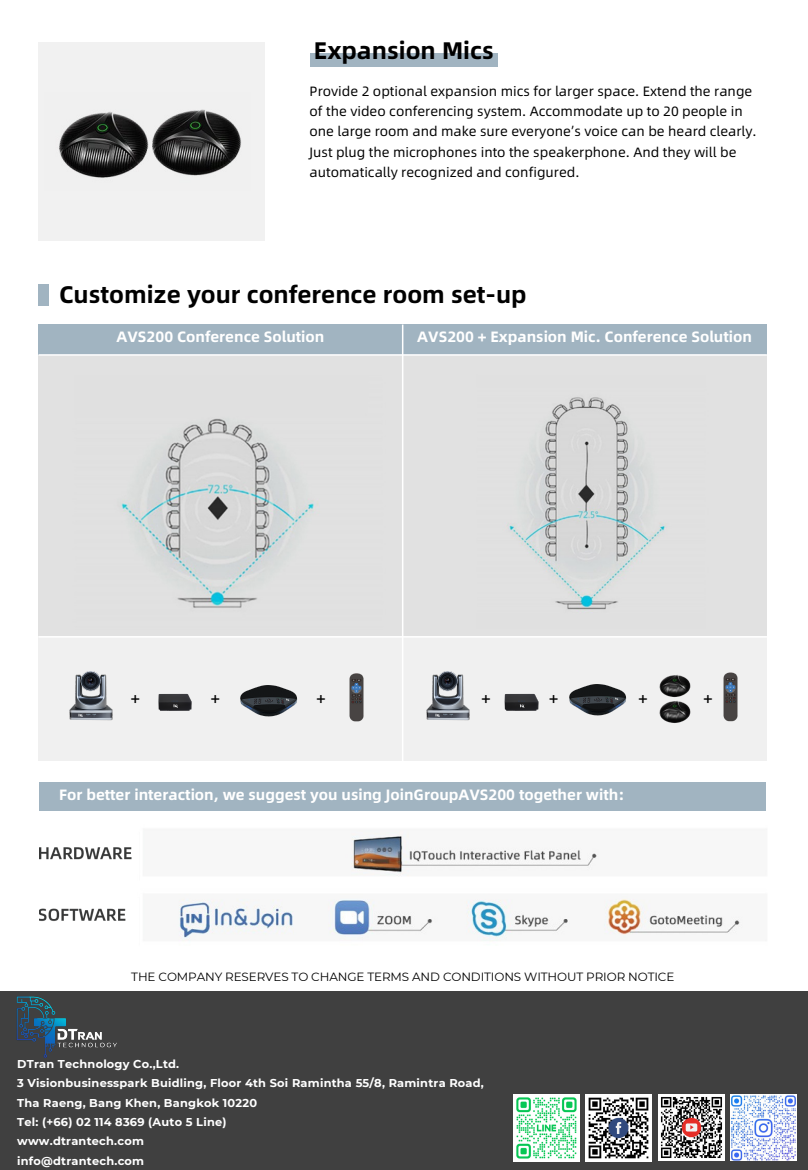
<style>
.page{position:relative;width:808px;height:1170px;background:#fff}
.page>*{position:absolute;margin:0;border:0;box-sizing:border-box;transform-origin:0 0}
.t1{font:700 24px "Alibaba Pu Hui Ti";color:#000}
.t2{font:16.5px "Alibaba Pu Hui Ti";color:#000}
.t3{font:700 15px "Alibaba Pu Hui Ti";color:#fff}
.t4{font:13.5px/20.2px "Alibaba Pu Hui Ti";color:#000}
.t5{font:12px "Montserrat";letter-spacing:-.01em;color:#000}
.t6{font:700 11.4px "Montserrat";letter-spacing:.02em;color:#fff}
</style>
<div class="page">
<div style="left:0;top:991px;width:808px;height:179px;background:#404040"></div>
<div style="left:39px;top:783px;width:727px;height:27px;background:#a1b4c1"></div>
<div style="left:38px;top:325px;width:365px;height:30px;background:#a1b4c1"></div>
<div style="left:403px;top:325px;width:364px;height:30px;background:#a1b4c1"></div>
<div style="left:38px;top:355px;width:365px;height:282px;background:#e1e1e1"></div>
<div style="left:403px;top:355px;width:364px;height:282px;background:#e1e1e1"></div>
<div style="left:38px;top:637px;width:365px;height:124px;background:#f0f0f0"></div>
<div style="left:403px;top:637px;width:364px;height:124px;background:#f0f0f0"></div>
<hr style="left:402px;top:325px;width:1px;height:436px;background:#fff">
<hr style="left:38px;top:354px;width:729px;height:2px;background:#fff">
<hr style="left:38px;top:636px;width:729px;height:2px;background:#fff">
<img style="left:39px;top:847px;width:93px;height:74px">
<div style="left:38px;top:43px;width:227px;height:198px;background:#f1f1f1"></div>
<img style="left:59px;top:109px;width:182px;height:69px">
<img style="left:426px;top:671px;width:44px;height:50px">
<img style="left:504px;top:693px;width:35px;height:18px">
<img style="left:569px;top:684px;width:58px;height:32px">
<img style="left:723px;top:672px;width:15px;height:50px">
<img style="left:69px;top:671px;width:44px;height:50px">
<img style="left:158px;top:693px;width:34px;height:18px">
<img style="left:240px;top:685px;width:58px;height:32px">
<img style="left:349px;top:673px;width:15px;height:49px">
<img style="left:659px;top:674px;width:32px;height:49px">
<img style="left:121px;top:418px;width:197px;height:190px">
<img style="left:507px;top:397px;width:159px;height:213px">
<div style="left:39px;top:284px;width:10px;height:22px;background:#a1b4c1"></div>
<div style="left:310px;top:54px;width:187px;height:12px;background:#a1b4c1"></div>
<img style="left:179px;top:830px;width:563px;height:111px">
<img style="left:585px;top:1095px;width:66px;height:66px">
<img style="left:658px;top:1094px;width:66px;height:67px">
<img style="left:730px;top:1094px;width:67px;height:67px">
<img style="left:16px;top:996px;width:101px;height:62px">
<img style="left:513px;top:1095px;width:67px;height:66px">
<p class="t1" style="left:314px;top:34px;width:182px">Expansion Mics</p>
<p class="t4" style="left:310px;top:81px;width:448px">Provide 2 optional expansion mics for larger space. Extend the range of the video conferencing system. Accommodate up to 20 people in one large room and make sure everyone’s voice can be heard clearly.<br>Just plug the microphones into the speakerphone. And they will be automatically recognized and configured.</p>
<p class="t1" style="left:59px;top:278px;width:469px">Customize your conference room set-up</p>
<p class="t3" style="left:117px;top:326px;width:209px">AVS200 Conference Solution</p>
<p class="t3" style="left:417px;top:326px;width:336px">AVS200 + Expansion Mic. Conference Solution</p>
<p class="t2" style="left:131px;top:686px;width:11px">+</p>
<p class="t2" style="left:211px;top:686px;width:11px">+</p>
<p class="t2" style="left:316px;top:686px;width:11px">+</p>
<p class="t2" style="left:481px;top:686px;width:11px">+</p>
<p class="t2" style="left:549px;top:686px;width:11px">+</p>
<p class="t2" style="left:638px;top:686px;width:11px">+</p>
<p class="t2" style="left:703px;top:686px;width:11px">+</p>
<p class="t3" style="left:59px;top:784px;width:567px">For better interaction, we suggest you using JoinGroupAVS200 together with:</p>
<p class="t5" style="left:131px;top:969px;width:544px">THE COMPANY RESERVES TO CHANGE TERMS AND CONDITIONS WITHOUT PRIOR NOTICE</p>
<p class="t6" style="left:17px;top:1057px;width:163px">DTran Technology Co.,Ltd.</p>
<p class="t6" style="left:17px;top:1076px;width:468px">3 Visionbusinesspark Buidling, Floor 4th Soi Ramintha 55/8, Ramintra Road,</p>
<p class="t6" style="left:17px;top:1095px;width:241px">Tha Raeng, Bang Khen, Bangkok 10220</p>
<p class="t6" style="left:17px;top:1115px;width:211px">Tel: (+66) 02 114 8369 (Auto 5 Line)</p>
<p class="t6" style="left:17px;top:1134px;width:128px">www.dtrantech.com</p>
<p class="t6" style="left:17px;top:1154px;width:128px">info@dtrantech.com</p>
</div>
